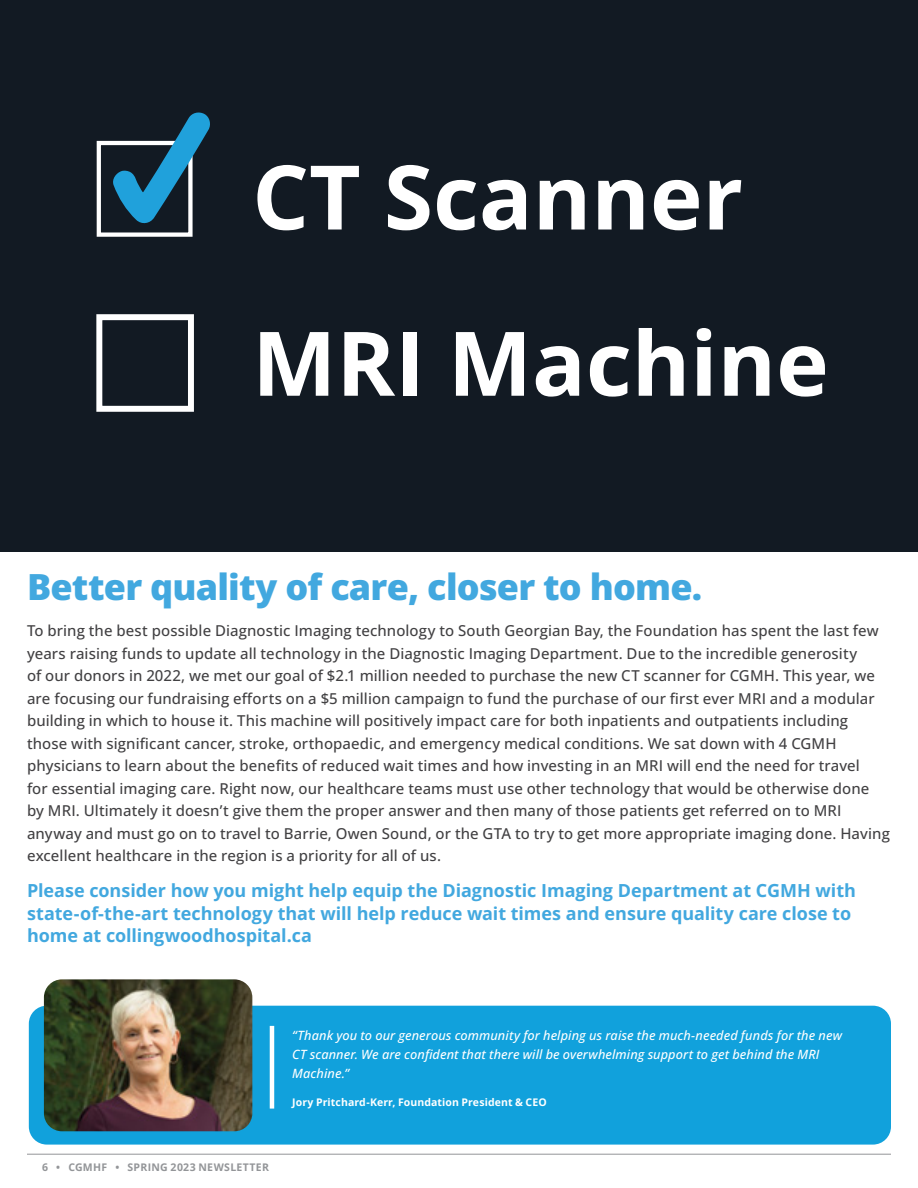
<style>
.page{position:relative;width:918px;height:1188px;background:#fff}
.page>*{position:absolute;margin:0;border:0;box-sizing:border-box;transform-origin:0 0}
.t1{font:700 89.25px/166.2px "Open Sans";color:#fff}
.t2{font:800 36px "Open Sans";letter-spacing:-.02em;color:#42a8df}
.t3{font:700 18px/22.5px "Open Sans";letter-spacing:-.005em;color:#42a8df}
.t4{font:500 15px/22.5px "Open Sans";letter-spacing:.005em;color:#414042}
.t5{font:italic 500 12.75px/19.5px "Open Sans";letter-spacing:.005em;color:#fff}
.t6{font:700 10.5px "Open Sans";letter-spacing:.01em;color:#fff}
.t7{font:700 10.5px "Open Sans";letter-spacing:.03em;color:#939598}
</style>
<div class="page">
<hr style="left:27px;top:1154px;width:864px;height:1px;background:#939598">
<div style="left:29px;top:1006px;width:862px;height:139px;background:#11a1dc;border-radius:18px"></div>
<hr style="left:270px;top:1026px;width:4px;height:83px;background:#fff">
<div style="left:0;top:0;width:918px;height:552px;background:#121a23"></div>
<div style="left:97px;top:141px;width:96px;height:96px;border:4px solid #fff"></div>
<div style="left:96px;top:314px;width:98px;height:98px;border:6px solid #fff"></div>
<svg style="left:111px;top:112px;width:99px;height:113px"></svg>
<img style="left:44px;top:979px;width:208px;height:152px">
<h1 class="t1" style="left:252px;top:112px;width:578px">CT Scanner<br>MRI Machine</h1>
<h2 class="t2" style="left:27px;top:560px;width:677px">Better quality of care, closer to home.</h2>
<p class="t4" style="left:27px;top:619px;width:864px">To bring the best possible Diagnostic Imaging technology to South Georgian Bay, the Foundation has spent the last few years raising funds to update all technology in the Diagnostic Imaging Department. Due to the incredible generosity<br>of our donors in 2022, we met our goal of $2.1 million needed to purchase the new CT scanner for CGMH. This year, we are focusing our fundraising efforts on a $5 million campaign to fund the purchase of our first ever MRI and a modular building in which to house it. This machine will positively impact care for both inpatients and outpatients including those with significant cancer, stroke, orthopaedic, and emergency medical conditions. We sat down with 4 CGMH physicians to learn about the benefits of reduced wait times and how investing in an MRI will end the need for travel<br>for essential imaging care. Right now, our healthcare teams must use other technology that would be otherwise done by MRI. Ultimately it doesn’t give them the proper answer and then many of those patients get referred on to MRI anyway and must go on to travel to Barrie, Owen Sound, or the GTA to try to get more appropriate imaging done. Having excellent healthcare in the region is a priority for all of us.</p>
<p class="t3" style="left:27px;top:879px;width:830px">Please consider how you might help equip the Diagnostic Imaging Department at CGMH with state-of-the-art technology that will help reduce wait times and ensure quality care close to home at collingwoodhospital.ca</p>
<p class="t7" style="left:42px;top:1160px;width:229px">6 • CGMHF • SPRING 2023 NEWSLETTER</p>
<p class="t5" style="left:292px;top:1025px;width:551px">“Thank you to our generous community for helping us raise the much-needed funds for the new<br>CT scanner. We are confident that there will be overwhelming support to get behind the MRI<br>Machine.”</p>
<p class="t6" style="left:292px;top:1094px;width:256px">Jory Pritchard-Kerr, Foundation President &amp; CEO</p>
</div>
